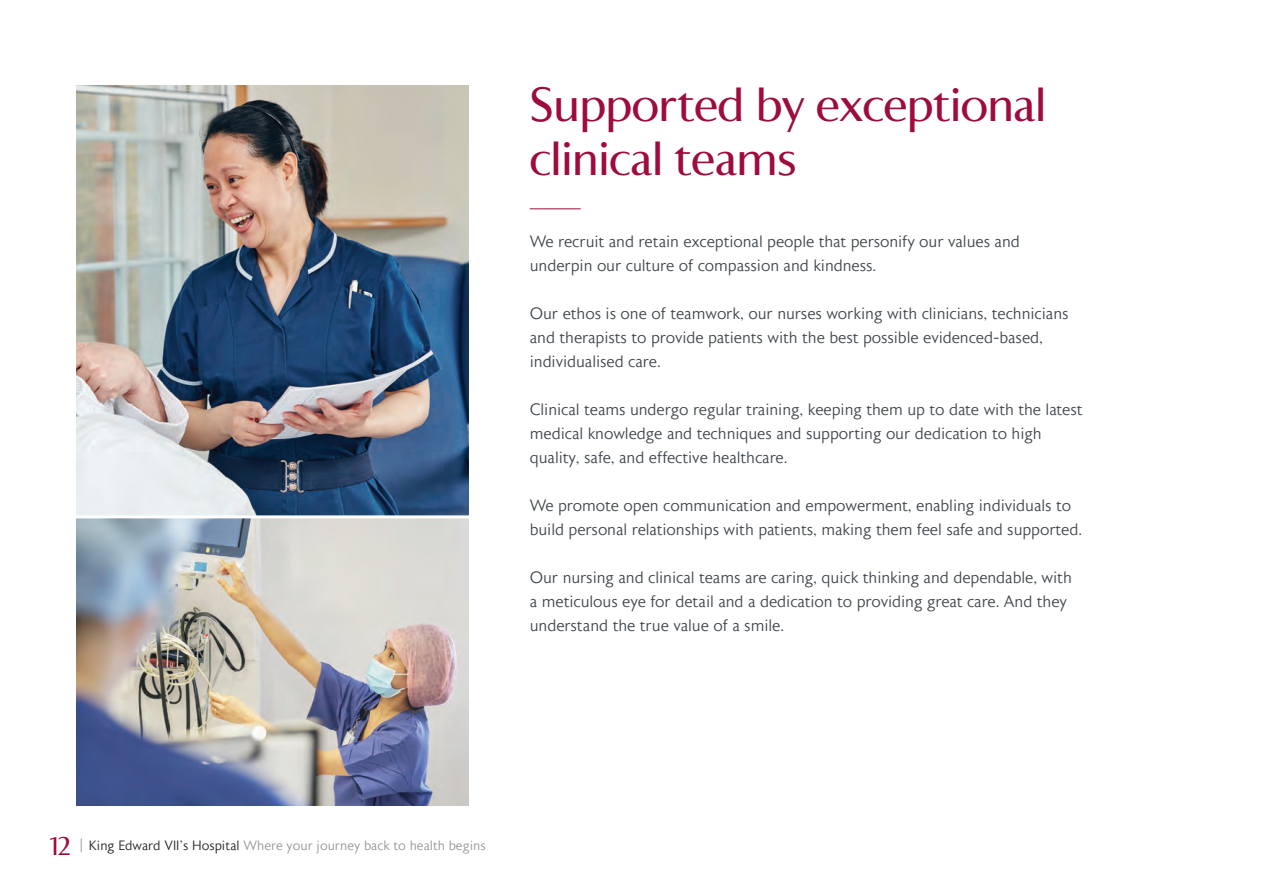
<style>
.page{position:relative;width:1263px;height:893px;background:#fff}
.page>*{position:absolute;margin:0;border:0;box-sizing:border-box;transform-origin:0 0}
.t1{font:48px/54px "Agnes Sans";color:#9e0b3f}
.t2{font:25.5px "Agnes Sans";color:#9e0b3f}
.t3{font:300 16.5px/24px "Astoria Sans";letter-spacing:-.005em;color:#3f464d}
.t4{font:300 13.5px "Astoria Sans";color:#939598}
.s1{font-weight:200;font-size:18px;color:#8e9299}
.s2{color:#231f20}
</style>
<div class="page">
<img style="left:77px;top:85px;width:392px;height:720px">
<hr style="left:72px;top:515px;width:410px;height:3px;background:#fff">
<hr style="left:530px;top:208px;width:51px;height:1px;background:#9e0b3f">
<h1 class="t1" style="left:530px;top:81px;width:518px">Supported by exceptional clinical teams</h1>
<p class="t3" style="left:530px;top:230px;width:491px">We recruit and retain exceptional people that personify our values and underpin our culture of compassion and kindness.</p>
<p class="t3" style="left:530px;top:302px;width:540px">Our ethos is one of teamwork, our nurses working with clinicians, technicians and therapists to provide patients with the best possible evidenced-based, individualised care.</p>
<p class="t3" style="left:530px;top:398px;width:554px">Clinical teams undergo regular training, keeping them up to date with the latest medical knowledge and techniques and supporting our dedication to high quality, safe, and effective healthcare.</p>
<p class="t3" style="left:530px;top:494px;width:554px">We promote open communication and empowerment, enabling individuals to build personal relationships with patients, making them feel safe and supported.</p>
<p class="t3" style="left:530px;top:566px;width:544px">Our nursing and clinical teams are caring, quick thinking and dependable, with a meticulous eye for detail and a dedication to providing great care. And they understand the true value of a smile.</p>
<h2 class="t2" style="left:50px;top:835px;width:22px">12</h2>
<p class="t4" style="left:80px;top:839px;width:407px"><span class="s1">|</span> <span class="s2">King Edward VII’s Hospital</span> Where your journey back to health begins</p>
</div>
